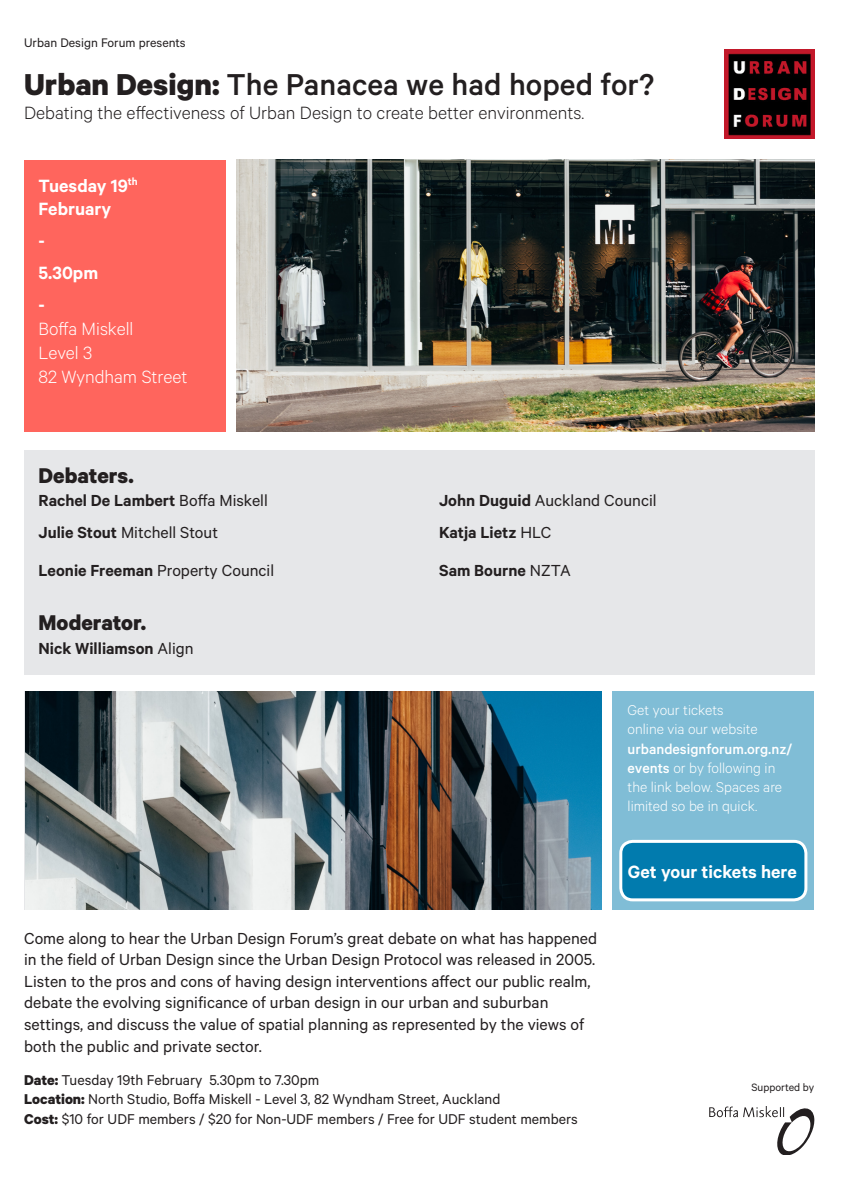
<style>
.page{position:relative;width:842px;height:1191px;background:#fff}
.page>*{position:absolute;margin:0;border:0;box-sizing:border-box;transform-origin:0 0}
.t1{font:500 34px "Calibre";color:#231f20}
.t2{font:700 24px "Calibre";color:#231f20}
.t3{font:300 20px "Calibre";color:#231f20}
.t4{font:600 20px/23.9px "Calibre";color:#fff}
.t5{font:300 20px "Calibre";color:#fff}
.t6{font:18px/21.6px "Calibre";color:#231f20}
.t7{font:600 18px "Calibre";color:#231f20}
.t8{font:16px "Calibre";color:#231f20}
.t9{font:300 16px/19.2px "Calibre";color:#fff}
.t10{font:14px "Calibre";color:#231f20}
.t11{font:12px "Calibre";color:#231f20}
.s1{font-weight:700}
.s2{font-weight:400}
.s3{font-weight:600}
.s4{font-weight:500}
</style>
<div class="page">
<img style="left:725px;top:49px;width:89px;height:89px">
<svg style="left:709px;top:1106px;width:105px;height:49px"></svg>
<div style="left:24px;top:450px;width:790px;height:225px;background:#e6e7e9"></div>
<img style="left:237px;top:160px;width:577px;height:272px">
<img style="left:26px;top:691px;width:576px;height:218px">
<div style="left:612px;top:691px;width:202px;height:218px;background:#80bdd6"></div>
<div style="left:24px;top:160px;width:202px;height:272px;background:#ff655d"></div>
<div style="left:621px;top:841px;width:185px;height:59px;background:#017bae;border-radius:12px"></div>
<div style="left:619px;top:840px;width:188px;height:61px;border:3px solid #fff;border-radius:12px"></div>
<p class="t10" style="left:24px;top:34px;width:163px">Urban Design Forum presents</p>
<p class="t1" style="left:24px;top:64px;width:631px"><span class="s1">Urban Design:</span> The Panacea we had hoped for?</p>
<p class="t3" style="left:24px;top:101px;width:562px">Debating the effectiveness of Urban Design to create better environments.</p>
<p class="t4" style="left:39px;top:173px;width:101px">Tuesday 19<sup>th<br></sup>February</p>
<p class="t4" style="left:39px;top:228px;width:8px">-</p>
<p class="t4" style="left:39px;top:260px;width:61px">5.30pm</p>
<p class="t4" style="left:39px;top:292px;width:8px">-</p>
<p class="t5" style="left:39px;top:317px;width:96px">Boffa Miskell</p>
<p class="t5" style="left:39px;top:341px;width:55px">Level 3</p>
<p class="t5" style="left:39px;top:365px;width:150px">82 Wyndham Street</p>
<p class="t2" style="left:39px;top:460px;width:97px">Debaters.</p>
<p class="t7" style="left:39px;top:490px;width:231px">Rachel De Lambert <span class="s2">Boffa Miskell</span></p>
<p class="t6" style="left:39px;top:521px;width:181px"><span class="s3">Julie Stout</span> Mitchell Stout</p>
<p class="t6" style="left:39px;top:558px;width:237px"><span class="s3">Leonie Freeman</span> Property Council</p>
<p class="t2" style="left:39px;top:607px;width:109px">Moderator.</p>
<p class="t7" style="left:39px;top:637px;width:157px">Nick Williamson <span class="s2">Align</span></p>
<p class="t6" style="left:439px;top:489px;width:219px"><span class="s3">John Duguid</span> Auckland Council</p>
<p class="t7" style="left:439px;top:522px;width:114px">Katja Lietz <span class="s2">HLC</span></p>
<p class="t7" style="left:439px;top:559px;width:133px">Sam Bourne <span class="s2">NZTA</span></p>
<p class="t9" style="left:628px;top:700px;width:166px">Get your tickets<br>online via our website <span class="s4">urbandesignforum.org.nz/ events</span> or by following in the link below. Spaces are limited so be in quick.</p>
<p class="t4" style="left:628px;top:859px;width:170px">Get your tickets here</p>
<p class="t6" style="left:24px;top:926px;width:575px">Come along to hear the Urban Design Forum’s great debate on what has happened in the field of Urban Design since the Urban Design Protocol was released in 2005.</p>
<p class="t6" style="left:24px;top:969px;width:568px">Listen to the pros and cons of having design interventions affect our public realm, debate the evolving significance of urban design in our urban and suburban settings, and discuss the value of spatial planning as represented by the views of both the public and private sector.</p>
<p class="t8" style="left:24px;top:1071px;width:297px"><span class="s1">Date:</span> Tuesday 19th February 5.30pm to 7.30pm</p>
<p class="t8" style="left:24px;top:1090px;width:478px"><span class="s1">Location:</span> North Studio, Boffa Miskell - Level 3, 82 Wyndham Street, Auckland</p>
<p class="t8" style="left:24px;top:1109px;width:555px"><span class="s1">Cost:</span> $10 for UDF members / $20 for Non-UDF members / Free for UDF student members</p>
<p class="t11" style="left:751px;top:1080px;width:64px">Supported by</p>
</div>
